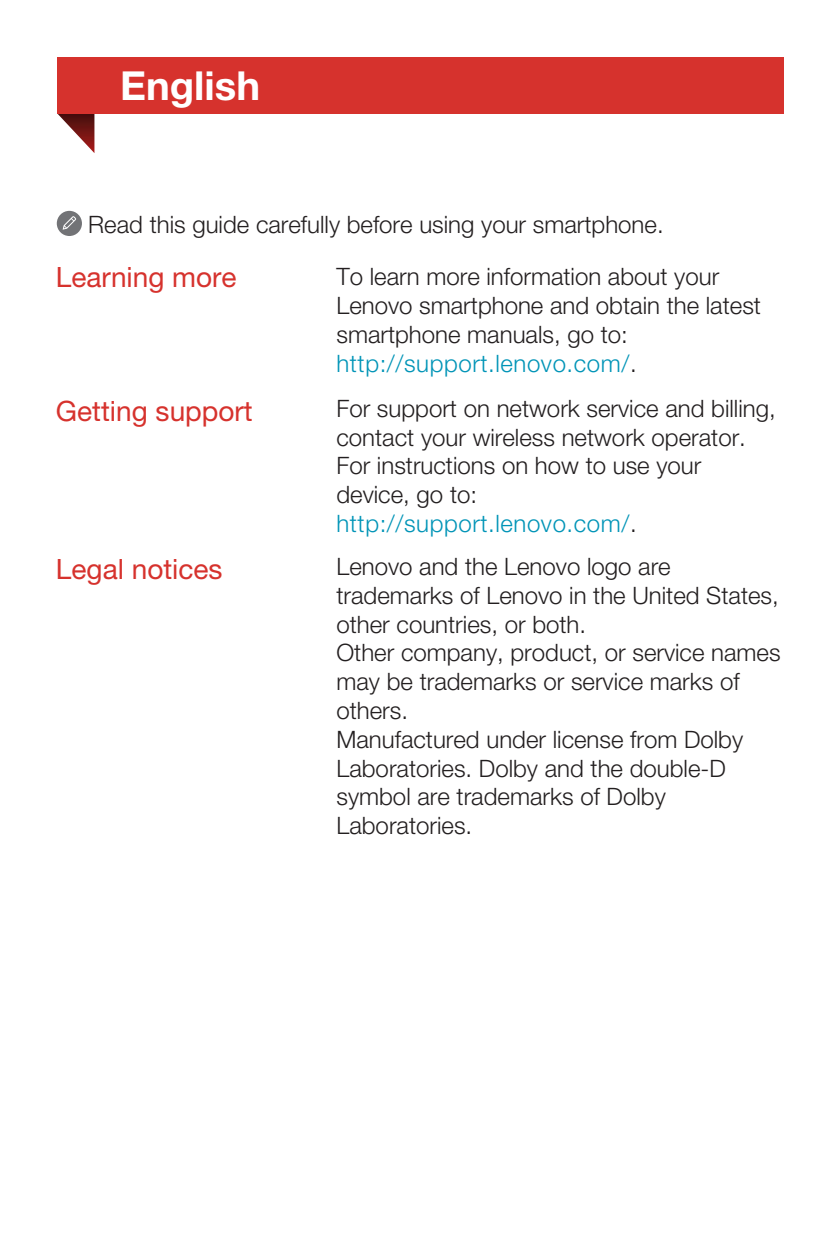
<style>
.page{position:relative;width:840px;height:1248px;background:#fff}
.page>*{position:absolute;margin:0;border:0;box-sizing:border-box;transform-origin:0 0}
.t1{font:700 40px "Helvetica Neue LT Std";color:#fff}
.t2{font:28px "Helvetica Neue LT Std";color:#d6322d}
.t3{font:300 24px/28.8px "Helvetica Neue LT Std";color:#231f20}
.s1{color:#0094b7}
</style>
<div class="page">
<svg style="left:58px;top:114px;width:36px;height:39px"></svg>
<div style="left:58px;top:57px;width:725px;height:57px;background:#d6322d"></div>
<div style="left:57px;top:211px;width:25px;height:25px;background:#727376;border-radius:50%"></div>
<svg style="left:63px;top:216px;width:13px;height:14px"></svg>
<h1 class="t1" style="left:120px;top:61px;width:141px">English</h1>
<p class="t3" style="left:336px;top:198px;width:384px;line-height:52px;text-indent:-248px">Read this guide carefully before using your smartphone.<br>To learn more information about your</p>
<p class="t3" style="left:336px;top:291px;width:426px">Lenovo smartphone and obtain the latest smartphone manuals, go to: <span class="s1">http://support.lenovo.com/</span>.</p>
<p class="t3" style="left:336px;top:393px;width:440px">For support on network service and billing, contact your wireless network operator.<br>For instructions on how to use your device, go to: <span class="s1">http://support.lenovo.com/</span>.</p>
<p class="t2" style="left:56px;top:551px;width:168px">Legal notices</p>
<p class="t3" style="left:336px;top:551px;width:445px">Lenovo and the Lenovo logo are trademarks of Lenovo in the United States, other countries, or both.<br>Other company, product, or service names may be trademarks or service marks of others.<br>Manufactured under license from Dolby<br>Laboratories. Dolby and the double-D symbol are trademarks of Dolby<br>Laboratories.</p>
<p class="t2" style="left:56px;top:260px;width:182px">Learning more</p>
<p class="t2" style="left:56px;top:394px;width:198px">Getting support</p>
</div>
